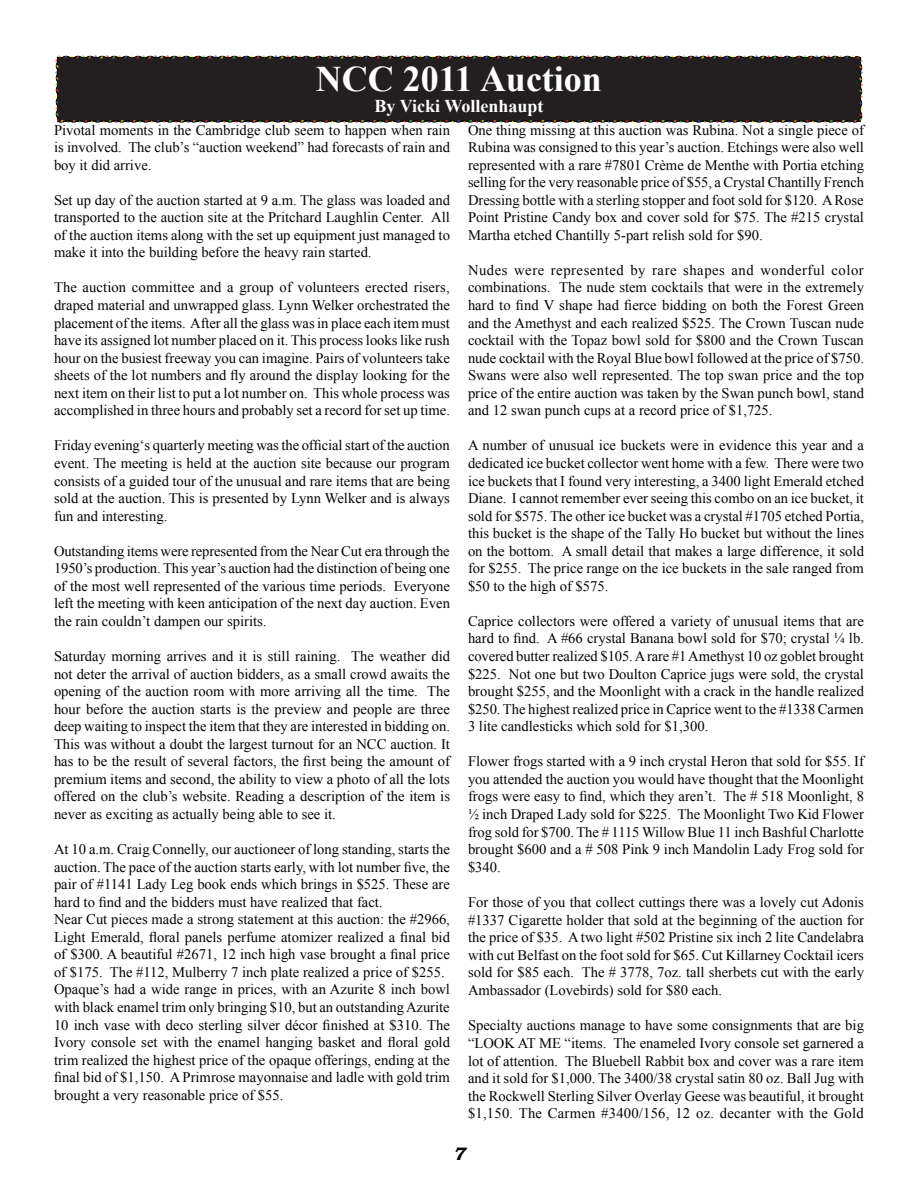
<style>
.page{position:relative;width:918px;height:1188px;background:#fff}
.page>*{position:absolute;margin:0;border:0;box-sizing:border-box;transform-origin:0 0}
.t1{font:700 36px "Times New Roman";color:#fff}
.t2{font:700 18px "Times New Roman";color:#fff}
.t3{font:italic 700 18px "Bookman Old Style";color:#040503}
.t4{font:14.7px/17.5px "Times New Roman";color:#040503;text-align:justify}
</style>
<div class="page">
<svg style="left:55px;top:55px;width:808px;height:68px;background:#2b2626"></svg>
<h1 class="t1" style="left:316px;top:54px;width:288px">NCC 2011 Auction</h1>
<p class="t2" style="left:375px;top:94px;width:170px">By Vicki Wollenhaupt</p>
<p class="t4" style="left:54px;top:121px;width:398px">Pivotal moments in the Cambridge club seem to happen when rain is involved. The club’s “auction weekend” had forecasts of rain and boy it did arrive.</p>
<p class="t4" style="left:54px;top:191px;width:397px">Set up day of the auction started at 9 a.m. The glass was loaded and transported to the auction site at the Pritchard Laughlin Center. All of the auction items along with the set up equipment just managed to make it into the building before the heavy rain started.</p>
<p class="t4" style="left:54px;top:279px;width:398px">The auction committee and a group of volunteers erected risers, draped material and unwrapped glass. Lynn Welker orchestrated the placement of the items. After all the glass was in place each item must have its assigned lot number placed on it. This process looks like rush hour on the busiest freeway you can imagine. Pairs of volunteers take sheets of the lot numbers and fly around the display looking for the next item on their list to put a lot number on. This whole process was accomplished in three hours and probably set a record for set up time.</p>
<p class="t4" style="left:54px;top:437px;width:398px">Friday evening‘s quarterly meeting was the official start of the auction event. The meeting is held at the auction site because our program consists of a guided tour of the unusual and rare items that are being sold at the auction. This is presented by Lynn Welker and is always fun and interesting.</p>
<p class="t4" style="left:54px;top:542px;width:398px">Outstanding items were represented from the Near Cut era through the 1950’s production. This year’s auction had the distinction of being one of the most well represented of the various time periods. Everyone left the meeting with keen anticipation of the next day auction. Even the rain couldn’t dampen our spirits.</p>
<p class="t4" style="left:54px;top:647px;width:398px">Saturday morning arrives and it is still raining. The weather did not deter the arrival of auction bidders, as a small crowd awaits the opening of the auction room with more arriving all the time. The hour before the auction starts is the preview and people are three deep waiting to inspect the item that they are interested in bidding on.<br>This was without a doubt the largest turnout for an NCC auction. It has to be the result of several factors, the first being the amount of premium items and second, the ability to view a photo of all the lots offered on the club’s website. Reading a description of the item is never as exciting as actually being able to see it.</p>
<p class="t4" style="left:54px;top:840px;width:398px;text-align:left">At 10 a.m. Craig Connelly, our auctioneer of long standing, starts the auction. The pace of the auction starts early, with lot number five, the pair of #1141 Lady Leg book ends which brings in $525. These are hard to find and the bidders must have realized that fact.<br>Near Cut pieces made a strong statement at this auction: the #2966, Light Emerald, floral panels perfume atomizer realized a final bid of $300. A beautiful #2671, 12 inch high vase brought a final price of $175. The #112, Mulberry 7 inch plate realized a price of $255.<br>Opaque’s had a wide range in prices, with an Azurite 8 inch bowl with black enamel trim only bringing $10, but an outstanding Azurite 10 inch vase with deco sterling silver décor finished at $310. The Ivory console set with the enamel hanging basket and floral gold trim realized the highest price of the opaque offerings, ending at the final bid of $1,150. A Primrose mayonnaise and ladle with gold trim brought a very reasonable price of $55.</p>
<p class="t4" style="left:468px;top:121px;width:398px">One thing missing at this auction was Rubina. Not a single piece of Rubina was consigned to this year’s auction. Etchings were also well represented with a rare #7801 Crème de Menthe with Portia etching selling for the very reasonable price of $55, a Crystal Chantilly French Dressing bottle with a sterling stopper and foot sold for $120. A Rose Point Pristine Candy box and cover sold for $75. The #215 crystal Martha etched Chantilly 5-part relish sold for $90.</p>
<p class="t4" style="left:468px;top:261px;width:398px">Nudes were represented by rare shapes and wonderful color combinations. The nude stem cocktails that were in the extremely hard to find V shape had fierce bidding on both the Forest Green and the Amethyst and each realized $525. The Crown Tuscan nude cocktail with the Topaz bowl sold for $800 and the Crown Tuscan nude cocktail with the Royal Blue bowl followed at the price of $750.<br>Swans were also well represented. The top swan price and the top price of the entire auction was taken by the Swan punch bowl, stand and 12 swan punch cups at a record price of $1,725.</p>
<p class="t4" style="left:468px;top:437px;width:398px">A number of unusual ice buckets were in evidence this year and a dedicated ice bucket collector went home with a few. There were two ice buckets that I found very interesting, a 3400 light Emerald etched Diane. I cannot remember ever seeing this combo on an ice bucket, it sold for $575. The other ice bucket was a crystal #1705 etched Portia, this bucket is the shape of the Tally Ho bucket but without the lines on the bottom. A small detail that makes a large difference, it sold for $255. The price range on the ice buckets in the sale ranged from $50 to the high of $575.</p>
<p class="t4" style="left:468px;top:612px;width:398px">Caprice collectors were offered a variety of unusual items that are hard to find. A #66 crystal Banana bowl sold for $70; crystal ¼ lb. covered butter realized $105. A rare #1 Amethyst 10 oz goblet brought $225. Not one but two Doulton Caprice jugs were sold, the crystal brought $255, and the Moonlight with a crack in the handle realized $250. The highest realized price in Caprice went to the #1338 Carmen 3 lite candlesticks which sold for $1,300.</p>
<p class="t4" style="left:468px;top:752px;width:398px">Flower frogs started with a 9 inch crystal Heron that sold for $55. If you attended the auction you would have thought that the Moonlight frogs were easy to find, which they aren’t. The # 518 Moonlight, 8 ½ inch Draped Lady sold for $225. The Moonlight Two Kid Flower frog sold for $700. The # 1115 Willow Blue 11 inch Bashful Charlotte brought $600 and a # 508 Pink 9 inch Mandolin Lady Frog sold for $340.</p>
<p class="t4" style="left:468px;top:893px;width:398px">For those of you that collect cuttings there was a lovely cut Adonis #1337 Cigarette holder that sold at the beginning of the auction for the price of $35. A two light #502 Pristine six inch 2 lite Candelabra with cut Belfast on the foot sold for $65. Cut Killarney Cocktail icers sold for $85 each. The # 3778, 7oz. tall sherbets cut with the early Ambassador (Lovebirds) sold for $80 each.</p>
<p class="t4" style="left:468px;top:1017px;width:398px">Specialty auctions manage to have some consignments that are big “LOOK AT ME “items. The enameled Ivory console set garnered a lot of attention. The Bluebell Rabbit box and cover was a rare item and it sold for $1,000. The 3400/38 crystal satin 80 oz. Ball Jug with the Rockwell Sterling Silver Overlay Geese was beautiful, it brought $1,150. The Carmen #3400/156, 12 oz. decanter with the Gold</p>
<p class="t3" style="left:453px;top:1141px;width:14px">7</p>
</div>
